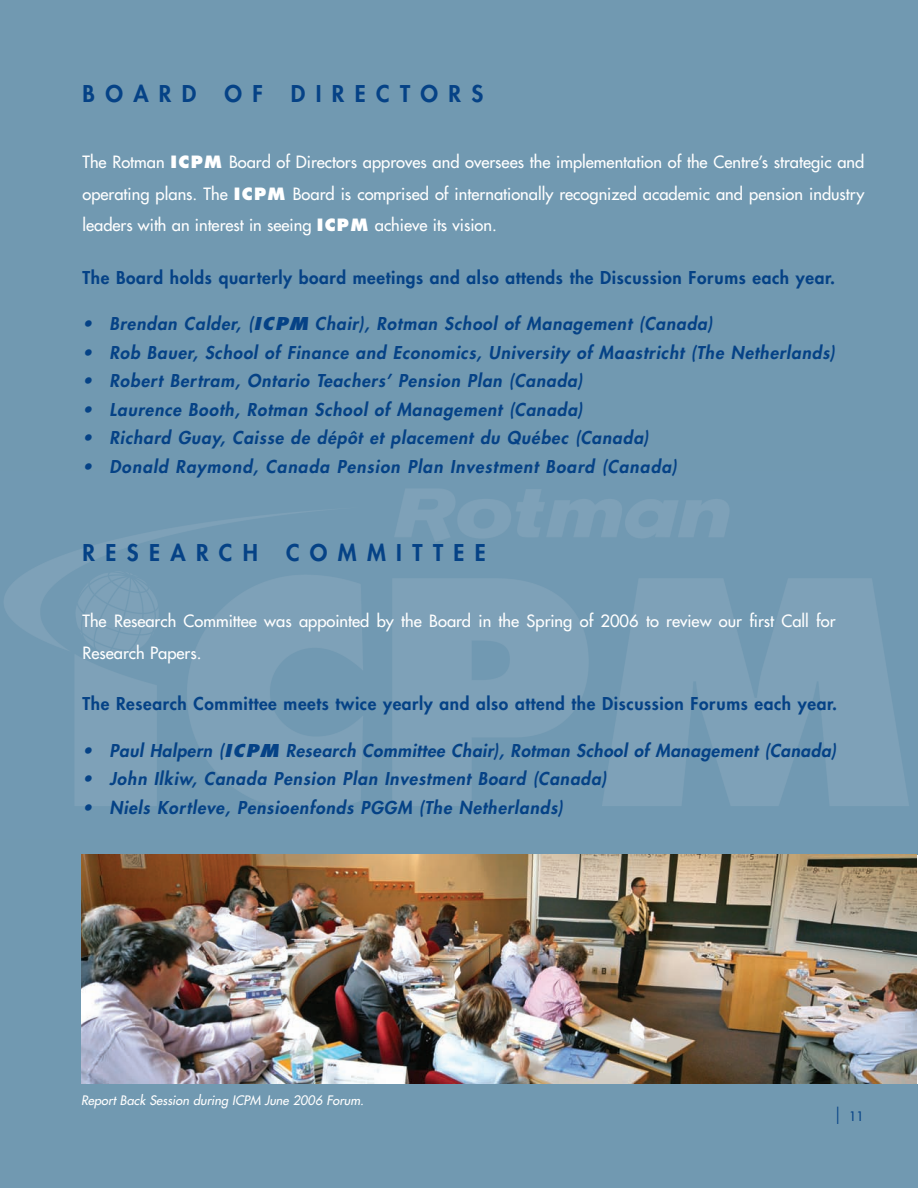
<style>
.page{position:relative;width:918px;height:1188px;background:#7199b1}
.page>*{position:absolute;margin:0;border:0;box-sizing:border-box;transform-origin:0 0}
.t1{font:800 22.5px "Futura";letter-spacing:.46em;color:#054286}
.t2{font:italic 800 17.25px "Futura";letter-spacing:.045em;color:#054286}
.t3{font:800 17.25px "Futura";letter-spacing:.035em;color:#054286}
.t4{font:16.5px/31.5px "Futura";color:#fff;text-align:justify}
.t5{font:italic 12.75px "Futura";color:#fff}
.t6{font:12.75px "Futura";color:#054286}
.s1{font-weight:800}
.s2{font-stretch:condensed}
.s3{font-weight:300;font-size:21px}
</style>
<div class="page">
<img style="left:4px;top:489px;width:905px;height:320px">
<img style="left:81px;top:855px;width:836px;height:228px">
<h1 class="t1" style="left:82px;top:83px;width:402px">BOARD OF DIRECTORS</h1>
<p class="t4" style="left:82px;top:147px;width:783px">The Rotman <span class="s1">ICPM</span> Board of Directors approves and oversees the implementation of the Centre’s strategic and operating plans. The <span class="s1">ICPM</span> Board is comprised of internationally recognized academic and pension industry leaders with an interest in seeing <span class="s1">ICPM</span> achieve its vision.</p>
<p class="t3" style="left:82px;top:269px;width:754px">The Board holds quarterly board meetings and also attends the Discussion Forums each year.</p>
<p class="t2" style="left:82px;top:316px;width:631px">• Brendan Calder, (<span class="s2">ICPM</span> Chair), Rotman School of Management (Canada)</p>
<p class="t2" style="left:83px;top:344px;width:754px">• Rob Bauer, School of Finance and Economics, University of Maastricht (The Netherlands)</p>
<p class="t2" style="left:83px;top:373px;width:502px">• Robert Bertram, Ontario Teachers’ Pension Plan (Canada)</p>
<p class="t2" style="left:83px;top:401px;width:502px">• Laurence Booth, Rotman School of Management (Canada)</p>
<p class="t2" style="left:83px;top:430px;width:568px">• Richard Guay, Caisse de dépôt et placement du Québec (Canada)</p>
<p class="t2" style="left:83px;top:458px;width:596px">• Donald Raymond, Canada Pension Plan Investment Board (Canada)</p>
<h1 class="t1" style="left:82px;top:542px;width:405px">RESEARCH COMMITTEE</h1>
<p class="t4" style="left:82px;top:606px;width:755px">The Research Committee was appointed by the Board in the Spring of 2006 to review our first Call for<br>Research Papers.</p>
<p class="t3" style="left:82px;top:696px;width:756px">The Research Committee meets twice yearly and also attend the Discussion Forums each year.</p>
<p class="t2" style="left:82px;top:742px;width:755px">• Paul Halpern (<span class="s2">ICPM</span> Research Committee Chair), Rotman School of Management (Canada)</p>
<p class="t2" style="left:82px;top:771px;width:525px">• John Ilkiw, Canada Pension Plan Investment Board (Canada)</p>
<p class="t2" style="left:82px;top:799px;width:482px">• Niels Kortleve, Pensioenfonds PGGM (The Netherlands)</p>
<p class="t5" style="left:81px;top:1094px;width:284px">Report Back Session during ICPM June 2006 Forum.</p>
<p class="t6" style="left:834px;top:1110px;width:31px"><span class="s3">|</span> 11</p>
</div>
